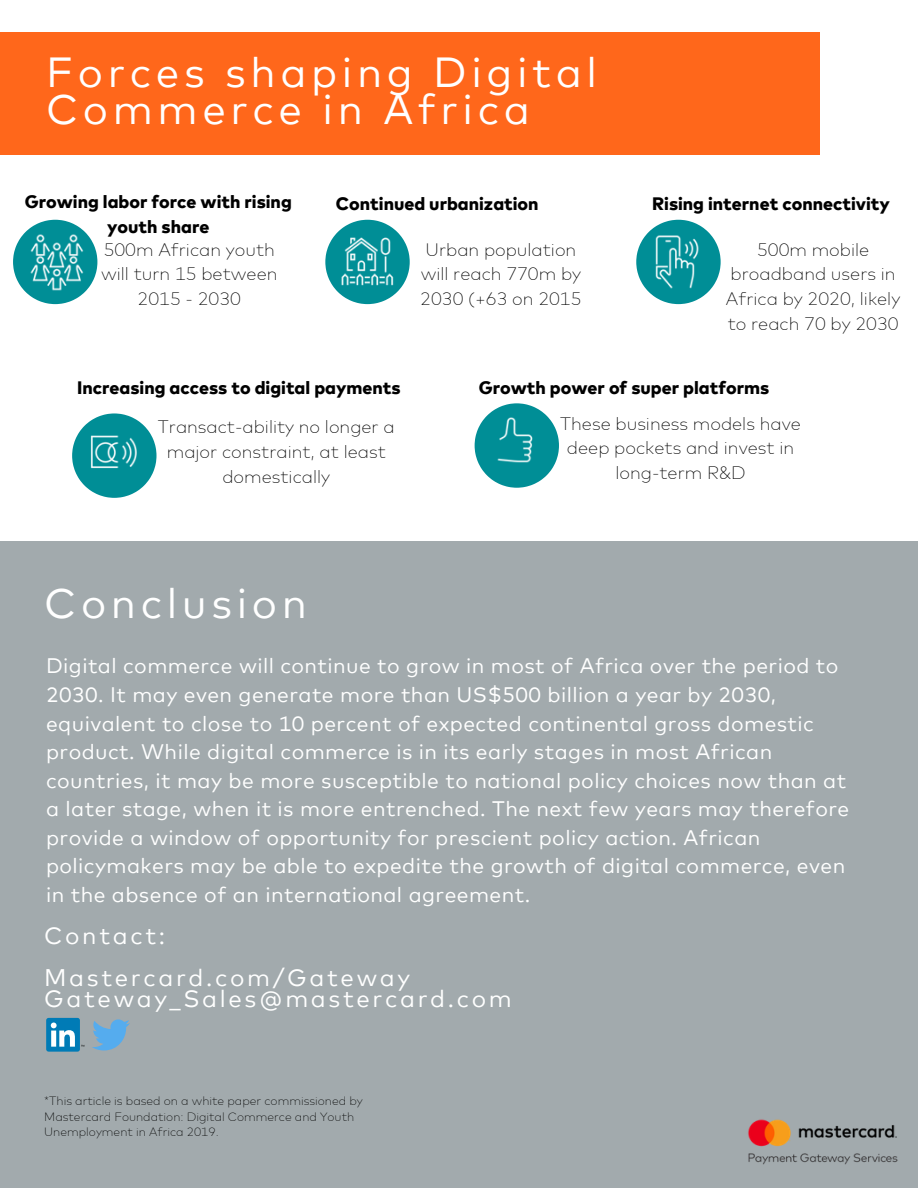
<style>
.page{position:relative;width:918px;height:1188px;background:#fff}
.page>*{position:absolute;margin:0;border:0;box-sizing:border-box;transform-origin:0 0}
.t1{font:42px/37px "Mark Offc For MC";letter-spacing:.11em;color:#fff}
.t2{font:24px/42.3px "Mark Offc For MC";letter-spacing:.11em;color:#fff}
.t3{font:21px/28.7px "Mark Offc For MC";letter-spacing:.02em;color:#fff}
.t4{font:200 18px/24.8px "Mark Offc For MC";color:#000;text-align:center}
.t5{font:800 18px/24.8px "Mark Offc For MC";color:#000;text-align:center}
.t6{font:200 12px/15.8px "Mark Offc For MC";color:#000}
</style>
<div class="page">
<div style="left:0;top:541px;width:918px;height:647px;background:#a2aaad"></div>
<div style="left:0;top:32px;width:820px;height:123px;background:#ff671b"></div>
<svg style="left:13px;top:220px;width:84px;height:84px"></svg>
<svg style="left:325px;top:220px;width:85px;height:84px"></svg>
<svg style="left:636px;top:220px;width:85px;height:84px"></svg>
<img style="left:27px;top:232px;width:61px;height:60px">
<img style="left:337px;top:232px;width:61px;height:60px">
<svg style="left:475px;top:403px;width:84px;height:85px"></svg>
<svg style="left:72px;top:413px;width:85px;height:85px"></svg>
<img style="left:84px;top:422px;width:60px;height:60px">
<img style="left:486px;top:410px;width:61px;height:61px">
<img style="left:648px;top:232px;width:61px;height:60px">
<img style="left:748px;top:1119px;width:150px;height:46px">
<svg style="left:92px;top:1019px;width:38px;height:32px"></svg>
<div style="left:46px;top:1018px;width:34px;height:34px;background:#007bb6;border-radius:2px"></div>
<svg style="left:51px;top:1023px;width:24px;height:24px"></svg>
<h1 class="t1" style="left:46px;top:52px;width:553px">Forces shaping Digital<br>Commerce in Africa</h1>
<p class="t5" style="left:25px;top:189px;width:269px">Growing labor force with rising youth share</p>
<p class="t5" style="left:336px;top:190px;width:204px">Continued urbanization</p>
<p class="t5" style="left:652px;top:190px;width:239px">Rising internet connectivity</p>
<p class="t4" style="left:101px;top:236px;width:178px">500m African youth will turn 15 between<br>2015 - 2030</p>
<p class="t4" style="left:420px;top:236px;width:163px;text-align:left">Urban population will reach 770m by<br>2030 (+63 on 2015</p>
<p class="t4" style="left:726px;top:236px;width:176px">500m mobile broadband users in<br>Africa by 2020, likely to reach 70 by 2030</p>
<p class="t5" style="left:77px;top:375px;width:325px">Increasing access to digital payments</p>
<p class="t5" style="left:479px;top:375px;width:292px">Growth power of super platforms</p>
<p class="t4" style="left:560px;top:410px;width:242px">These business models have deep pockets and invest in long-term R&amp;D</p>
<p class="t4" style="left:158px;top:414px;width:238px">Transact-ability no longer a major constraint, at least domestically</p>
<h1 class="t1" style="left:44px;top:583px;width:264px">Conclusion</h1>
<p class="t3" style="left:46px;top:651px;width:805px">Digital commerce will continue to grow in most of Africa over the period to 2030. It may even generate more than US$500 billion a year by 2030, equivalent to close to 10 percent of expected continental gross domestic product. While digital commerce is in its early stages in most African countries, it may be more susceptible to national policy choices now than at a later stage, when it is more entrenched. The next few years may therefore provide a window of opportunity for prescient policy action. African policymakers may be able to expedite the growth of digital commerce, even in the absence of an international agreement.</p>
<p class="t2" style="left:44px;top:913px;width:367px">Contact:<br>Mastercard.com/Gateway</p>
<p class="t2" style="left:44px;top:977px;width:469px">Gateway_Sales@mastercard.com</p>
<p class="t6" style="left:44px;top:1092px;width:320px">*This article is based on a white paper commissioned by<br>Mastercard Foundation: Digital Commerce and Youth<br>Unemployment in Africa 2019.</p>
</div>
